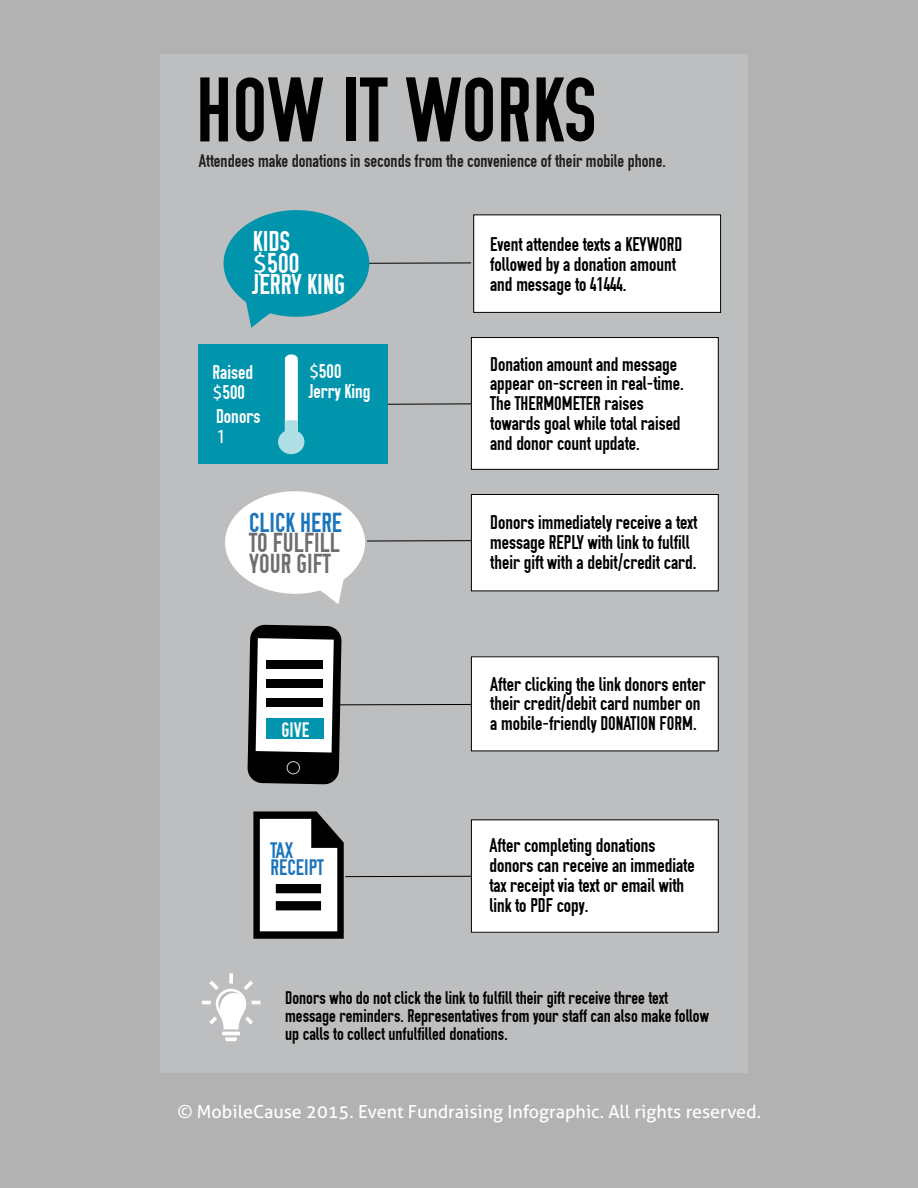
<style>
.page{position:relative;width:918px;height:1188px;background:#b2b2b2}
.page>*{position:absolute;margin:0;border:0;box-sizing:border-box;transform-origin:0 0}
.t1{font:91.35px "OSP DIN";color:#000}
.t2{font:28.65px/21.5px "OSP DIN";color:#fff}
.t3{font:27.6px/20.7px "OSP DIN";color:#6d6e71}
.t4{font:27.6px "OSP DIN";color:#1c75bc}
.t5{font:22.5px/17.4px "OSP DIN";color:#1c75bc}
.t6{font:21px "OSP DIN";color:#fff}
.t7{font:19.95px/20px "OSP DIN";color:#fff}
.t8{font:19.95px "Myriad Pro";color:#fff}
.t9{font:19.8px/19.8px "OSP DIN";color:#000}
.t10{font:18.3px/18.3px "OSP DIN";color:#000}
.t11{font:18.3px "OSP DIN";color:#231f20}
.t12{font:18px "Aller";color:#fff}
.s1{font-family:"Myriad Pro"}
</style>
<div class="page">
<hr style="left:0;top:0;width:1px;height:1187px;background:#000">
<div style="left:160px;top:54px;width:588px;height:1018px;background:#bcbec0"></div>
<div style="left:474px;top:215px;width:247px;height:97px;background:#fff"></div>
<div style="left:473px;top:214px;width:248px;height:99px;border:1px solid #000"></div>
<div style="left:471px;top:338px;width:247px;height:131px;background:#fff"></div>
<div style="left:471px;top:337px;width:248px;height:133px;border:1px solid #000"></div>
<div style="left:471px;top:495px;width:247px;height:96px;background:#fff"></div>
<div style="left:471px;top:494px;width:248px;height:97px;border:1px solid #000"></div>
<div style="left:471px;top:657px;width:247px;height:94px;background:#fff"></div>
<div style="left:471px;top:820px;width:247px;height:112px;background:#fff"></div>
<div style="left:471px;top:819px;width:248px;height:114px;border:1px solid #000"></div>
<svg style="left:202px;top:973px;width:58px;height:68px"></svg>
<hr style="left:367px;top:263px;width:104px;height:1px;background:#000">
<hr style="left:388px;top:403px;width:83px;height:2px;background:#000">
<hr style="left:367px;top:540px;width:104px;height:1px;background:#000">
<hr style="left:340px;top:704px;width:131px;height:1px;background:#000">
<hr style="left:345px;top:876px;width:126px;height:1px;background:#000">
<svg style="left:223px;top:210px;width:146px;height:118px"></svg>
<div style="left:198px;top:344px;width:190px;height:120px;background:#0095ad"></div>
<svg style="left:285px;top:354px;width:13px;height:78px"></svg>
<div style="left:278px;top:430px;width:26px;height:24px;background:#afdfe4;border-radius:50%"></div>
<svg style="left:225px;top:491px;width:140px;height:113px"></svg>
<svg style="left:247px;top:625px;width:95px;height:159px;background:#848585"></svg>
<div style="left:287px;top:761px;width:13px;height:13px;border:1px solid #d1d3d4;border-radius:50%"></div>
<div style="left:266px;top:718px;width:57px;height:21px;background:#0095ad"></div>
<div style="left:267px;top:698px;width:56px;height:9px;background:#000"></div>
<div style="left:267px;top:679px;width:56px;height:8px;background:#000"></div>
<div style="left:267px;top:660px;width:56px;height:9px;background:#000"></div>
<svg style="left:253px;top:811px;width:91px;height:128px;background:#a5a5a5"></svg>
<h1 class="t1" style="left:196px;top:64px;width:402px">HOW IT WORKS</h1>
<p class="t11" style="left:199px;top:152px;width:469px">Attendees make donations in seconds from the convenience of their mobile phone.</p>
<h2 class="t2" style="left:253px;top:231px;width:94px">KIDS<br><span class="s1">$</span>500<br>JERRY KING</h2>
<p class="t7" style="left:213px;top:363px;width:42px">Raised <span class="s1">$</span>500</p>
<p class="t7" style="left:216px;top:406px;width:46px">Donors</p>
<p class="t8" style="left:216px;top:424px;width:12px">1</p>
<p class="t7" style="left:309px;top:362px;width:63px"><span class="s1">$</span>500<br>Jerry King</p>
<h3 class="t4" style="left:249px;top:508px;width:94px">CLICK HERE</h3>
<h3 class="t3" style="left:249px;top:533px;width:92px">TO FULFILL<br>YOUR GIFT</h3>
<p class="t6" style="left:282px;top:719px;width:29px">GIVE</p>
<p class="t5" style="left:271px;top:842px;width:55px">TAX<br>RECEIPT</p>
<p class="t9" style="left:490px;top:235px;width:194px">Event attendee texts a KEYWORD followed by a donation amount and message to 41444.</p>
<p class="t9" style="left:490px;top:354px;width:195px">Donation amount and message appear on-screen in real-time.<br>The THERMOMETER raises towards goal while total raised and donor count update.</p>
<p class="t9" style="left:490px;top:513px;width:209px">Donors immediately receive a text message REPLY with link to fulfill their gift with a debit/credit card.</p>
<p class="t9" style="left:490px;top:674px;width:217px">After clicking the link donors enter their credit/debit card number on a mobile-friendly DONATION FORM.</p>
<p class="t9" style="left:489px;top:836px;width:207px">After completing donations donors can receive an immediate tax receipt via text or email with link to PDF copy.</p>
<p class="t10" style="left:285px;top:989px;width:425px">Donors who do not click the link to fulfill their gift receive three text message reminders. Representatives from your staff can also make follow up calls to collect unfulfilled donations.</p>
<p class="t12" style="left:177px;top:1101px;width:585px">© MobileCause 2015. Event Fundraising Infographic. All rights reserved.</p>
</div>
